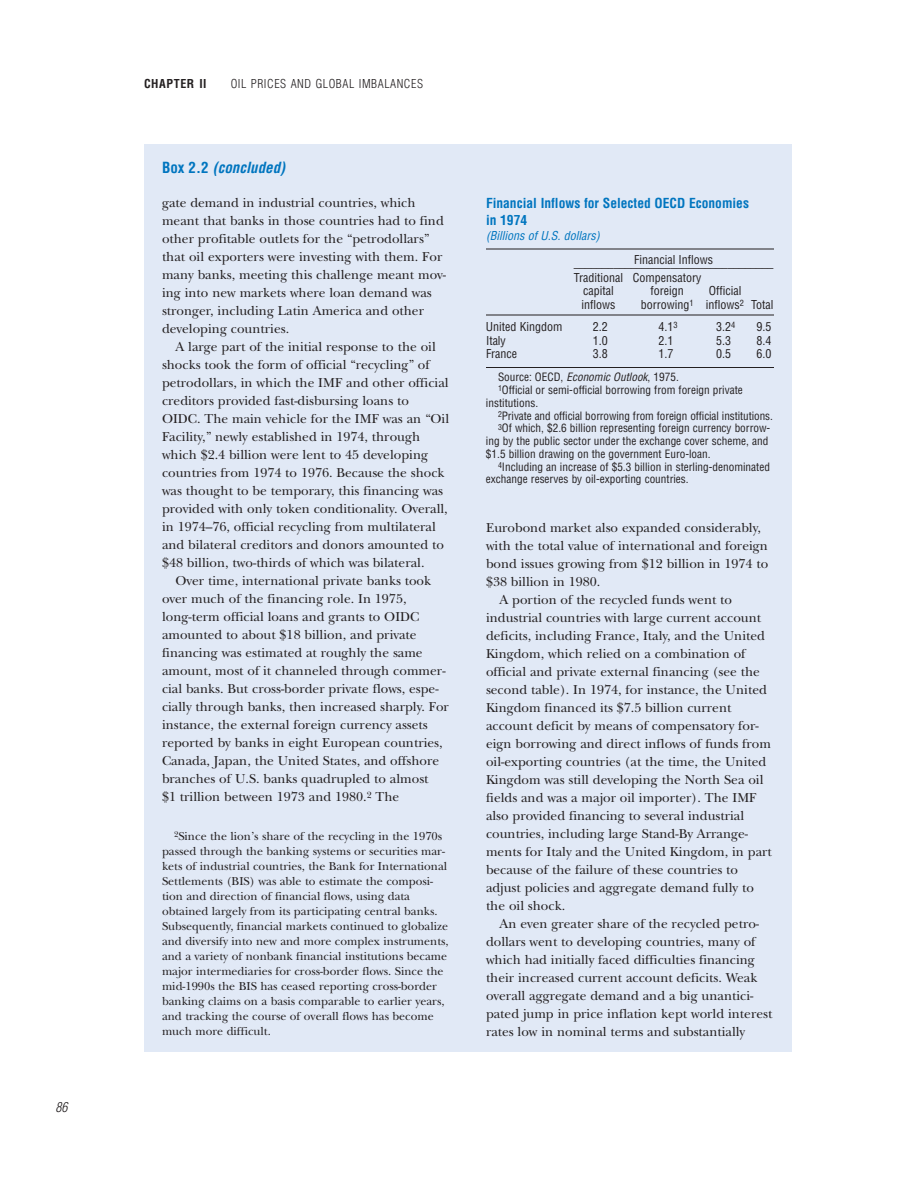
<style>
.page{position:relative;width:918px;height:1188px;background:#fff}
.page>*{position:absolute;margin:0;border:0;box-sizing:border-box;transform-origin:0 0}
.t1{font:italic 700 condensed 15px "Helvetica";color:#0075bf}
.t2{font:condensed 14.4px "Helvetica";color:#231f20;scale:.83 1}
.t3{font:13.5px/18px "New Baskerville";color:#231f20}
.t4{font:700 condensed 13.5px/16.5px "Helvetica";color:#0075bf}
.t5{font:italic 300 condensed 13.5px "Helvetica";color:#231f20}
.t6{font:12px/15px "New Baskerville";color:#231f20}
.t7{font:condensed 12px/18px "Helvetica";color:#231f20}
.t8{font:300 condensed 12px "Helvetica";letter-spacing:.045em;color:#231f20}
.t9{font:italic condensed 12px "Helvetica";color:#0075bf}
.t10{font:700 condensed 12px "Helvetica";letter-spacing:.05em;color:#231f20}
.t11{font:condensed 11.25px "Helvetica";color:#231f20}
.s1{font-style:normal}
.s2{font-style:italic}
</style>
<div class="page">
<div style="left:144px;top:144px;width:648px;height:908px;background:#e1e9f6"></div>
<hr style="left:486px;top:249px;width:288px;height:1px;background:#231f20">
<hr style="left:486px;top:315px;width:288px;height:1px;background:#231f20">
<hr style="left:486px;top:367px;width:288px;height:1px;background:#231f20">
<p class="t5" style="left:56px;top:1102px;width:13px">86</p>
<p class="t10" style="left:144px;top:79px;width:64px">CHAPTER II</p>
<p class="t8" style="left:231px;top:79px;width:194px">OIL PRICES AND GLOBAL IMBALANCES</p>
<p class="t1" style="left:162px;top:162px;width:125px"><span class="s1">Box 2.2</span> (concluded)</p>
<p class="t3" style="left:162px;top:195px;width:286px">gate demand in industrial countries, which meant that banks in those countries had to find other profitable outlets for the “petrodollars” that oil exporters were investing with them. For many banks, meeting this challenge meant mov&shy;ing into new markets where loan demand was stronger, including Latin America and other developing countries.</p>
<p class="t3" style="left:162px;top:339px;width:289px;text-indent:14px">A large part of the initial response to the oil shocks took the form of official “recycling” of petrodollars, in which the IMF and other official creditors provided fast-disbursing loans to OIDC. The main vehicle for the IMF was an “Oil Facility,” newly established in 1974, through which $2.4 billion were lent to 45 developing countries from 1974 to 1976. Because the shock was thought to be temporary, this financing was provided with only token conditionality. Overall, in 1974–76, official recycling from multilateral and bilateral creditors and donors amounted to $48 billion, two-thirds of which was bilateral.</p>
<p class="t3" style="left:162px;top:573px;width:289px;text-indent:14px">Over time, international private banks took over much of the financing role. In 1975, long-term official loans and grants to OIDC amounted to about $18 billion, and private financing was estimated at roughly the same amount, most of it channeled through commer&shy;cial banks. But cross-border private flows, espe&shy;cially through banks, then increased sharply. For instance, the external foreign currency assets reported by banks in eight European countries, Canada, Japan, the United States, and offshore branches of U.S. banks quadrupled to almost<br>$1 trillion between 1973 and 1980.<sup>2</sup> The</p>
<p class="t6" style="left:162px;top:830px;width:288px;text-indent:12px"><sup>2</sup>Since the lion’s share of the recycling in the 1970s passed through the banking systems or securities mar&shy;kets of industrial countries, the Bank for International Settlements (BIS) was able to estimate the composi&shy;tion and direction of financial flows, using data obtained largely from its participating central banks.<br>Subsequently, financial markets continued to globalize and diversify into new and more complex instruments, and a variety of nonbank financial institutions became major intermediaries for cross-border flows. Since the mid-1990s the BIS has ceased reporting cross-border banking claims on a basis comparable to earlier years, and tracking the course of overall flows has become much more difficult.</p>
<p class="t4" style="left:486px;top:196px;width:265px">Financial Inflows for Selected OECD Economies in 1974</p>
<p class="t9" style="left:486px;top:231px;width:115px">(Billions of U.S. dollars)</p>
<p class="t2" style="left:574px;top:256px;width:242px">___________________________________</p>
<p class="t7" style="left:574px;top:251px;width:141px;text-indent:60px">Financial Inflows<br>Traditional Compensatory</p>
<p class="t7" style="left:583px;top:283px;width:32px">capital</p>
<p class="t7" style="left:650px;top:283px;width:35px">foreign</p>
<p class="t7" style="left:709px;top:283px;width:34px">Official</p>
<p class="t7" style="left:582px;top:296px;width:35px">inflows</p>
<p class="t7" style="left:641px;top:296px;width:134px">borrowing<sup>1</sup> inflows<sup>2</sup> Total</p>
<p class="t7" style="left:486px;top:319px;width:78px">United Kingdom</p>
<p class="t7" style="left:593px;top:319px;width:16px">2.2</p>
<p class="t7" style="left:658px;top:319px;width:21px">4.1<sup>3</sup></p>
<p class="t7" style="left:716px;top:319px;width:21px">3.2<sup>4</sup></p>
<p class="t7" style="left:756px;top:319px;width:17px">9.5</p>
<p class="t7" style="left:486px;top:332px;width:21px">Italy</p>
<p class="t7" style="left:593px;top:332px;width:16px">1.0</p>
<p class="t7" style="left:658px;top:332px;width:16px">2.1</p>
<p class="t7" style="left:716px;top:332px;width:16px">5.3</p>
<p class="t7" style="left:756px;top:332px;width:16px">8.4</p>
<p class="t7" style="left:486px;top:346px;width:33px">France</p>
<p class="t7" style="left:593px;top:346px;width:16px">3.8</p>
<p class="t7" style="left:658px;top:346px;width:16px">1.7</p>
<p class="t7" style="left:716px;top:346px;width:16px">0.5</p>
<p class="t7" style="left:756px;top:346px;width:16px">6.0</p>
<p class="t11" style="left:498px;top:373px;width:182px">Source: OECD, <span class="s2">Economic Outlook</span>, 1975.</p>
<p class="t11" style="left:498px;top:386px;width:246px"><sup>1</sup>Official or semi-official borrowing from foreign private</p>
<p class="t11" style="left:486px;top:398px;width:54px">institutions.</p>
<p class="t11" style="left:498px;top:411px;width:276px"><sup>2</sup>Private and official borrowing from foreign official institutions.</p>
<p class="t11" style="left:498px;top:424px;width:274px"><sup>3</sup>Of which, $2.6 billion representing foreign currency borrow-</p>
<p class="t11" style="left:486px;top:437px;width:284px">ing by the public sector under the exchange cover scheme, and</p>
<p class="t11" style="left:486px;top:449px;width:226px">$1.5 billion drawing on the government Euro-loan.</p>
<p class="t11" style="left:498px;top:462px;width:274px"><sup>4</sup>Including an increase of $5.3 billion in sterling-denominated</p>
<p class="t11" style="left:486px;top:475px;width:204px">exchange reserves by oil-exporting countries.</p>
<p class="t3" style="left:486px;top:520px;width:276px">Eurobond market also expanded considerably,</p>
<p class="t3" style="left:486px;top:538px;width:284px">with the total value of international and foreign</p>
<p class="t3" style="left:486px;top:556px;width:284px">bond issues growing from $12 billion in 1974 to</p>
<p class="t3" style="left:486px;top:574px;width:116px">$38 billion in 1980.</p>
<p class="t3" style="left:500px;top:592px;width:234px">A portion of the recycled funds went to</p>
<p class="t3" style="left:486px;top:610px;width:277px">industrial countries with large current account</p>
<p class="t3" style="left:486px;top:628px;width:281px">deficits, including France, Italy, and the United</p>
<p class="t3" style="left:486px;top:646px;width:261px">Kingdom, which relied on a combination of</p>
<p class="t3" style="left:486px;top:664px;width:275px">official and private external financing (see the</p>
<p class="t3" style="left:486px;top:682px;width:282px">second table). In 1974, for instance, the United</p>
<p class="t3" style="left:486px;top:700px;width:247px">Kingdom financed its $7.5 billion current</p>
<p class="t3" style="left:486px;top:718px;width:274px">account deficit by means of compensatory for-</p>
<p class="t3" style="left:486px;top:736px;width:287px">eign borrowing and direct inflows of funds from</p>
<p class="t3" style="left:486px;top:754px;width:282px">oil-exporting countries (at the time, the United</p>
<p class="t3" style="left:486px;top:772px;width:279px">Kingdom was still developing the North Sea oil</p>
<p class="t3" style="left:486px;top:790px;width:272px">fields and was a major oil importer). The IMF</p>
<p class="t3" style="left:486px;top:808px;width:260px">also provided financing to several industrial</p>
<p class="t3" style="left:486px;top:826px;width:264px">countries, including large Stand-By Arrange-</p>
<p class="t3" style="left:486px;top:844px;width:287px">ments for Italy and the United Kingdom, in part</p>
<p class="t3" style="left:486px;top:862px;width:254px">because of the failure of these countries to</p>
<p class="t3" style="left:486px;top:880px;width:269px">adjust policies and aggregate demand fully to</p>
<p class="t3" style="left:486px;top:898px;width:81px">the oil shock.</p>
<p class="t3" style="left:500px;top:916px;width:261px">An even greater share of the recycled petro-</p>
<p class="t3" style="left:486px;top:934px;width:271px">dollars went to developing countries, many of</p>
<p class="t3" style="left:486px;top:952px;width:270px">which had initially faced difficulties financing</p>
<p class="t3" style="left:486px;top:970px;width:273px">their increased current account deficits. Weak</p>
<p class="t3" style="left:486px;top:988px;width:269px">overall aggregate demand and a big unantici-</p>
<p class="t3" style="left:486px;top:1006px;width:288px">pated jump in price inflation kept world interest</p>
<p class="t3" style="left:486px;top:1024px;width:261px">rates low in nominal terms and substantially</p>
</div>
